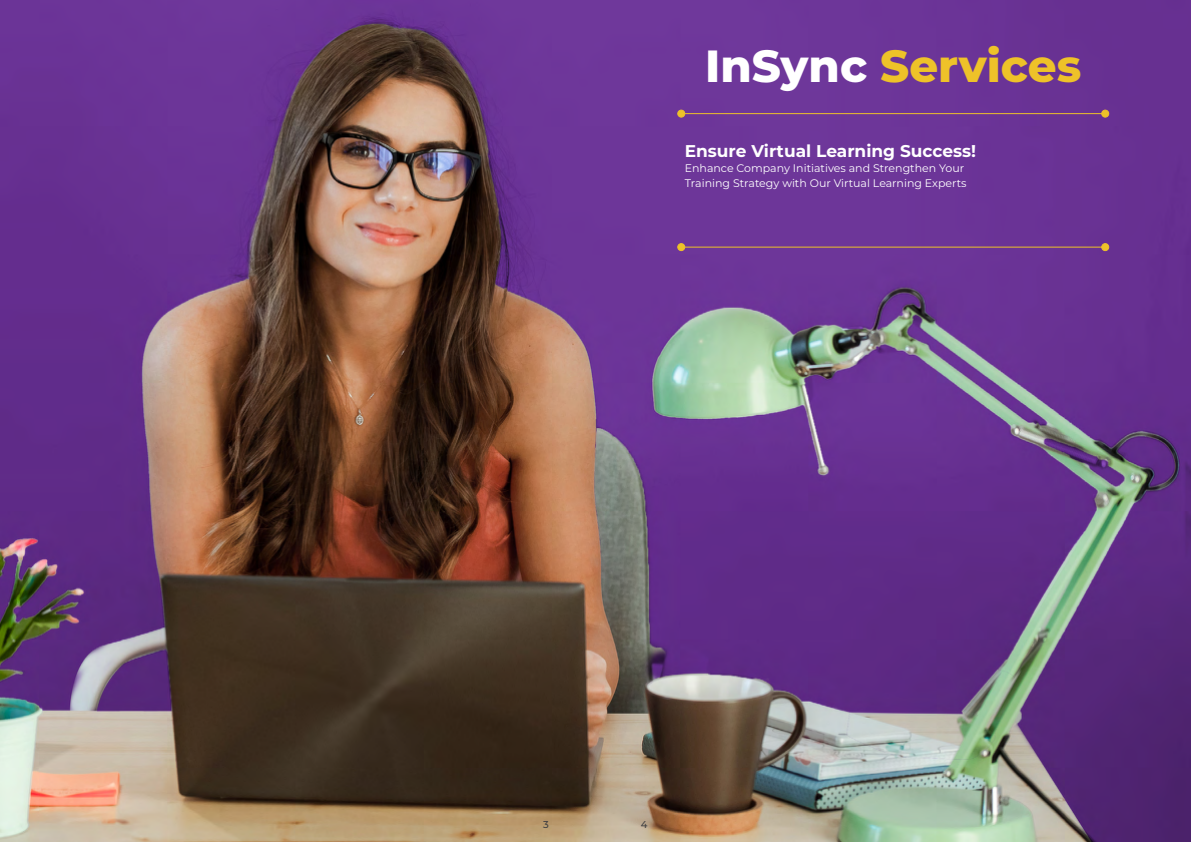
<style>
.page{position:relative;width:1191px;height:842px;background:#fff}
.page>*{position:absolute;margin:0;border:0;box-sizing:border-box;transform-origin:0 0}
.t1{font:800 45px "Montserrat";color:#eec229}
.t2{font:700 17px "Montserrat";color:#fff}
.t3{font:11px/15px "Montserrat";color:#fff}
.t4{font:500 10px "Montserrat";color:#414042}
.s1{color:#fff}
</style>
<div class="page">
<img style="left:0;top:0;width:1191px;height:842px">
<div style="left:678px;top:110px;width:7px;height:7px;background:#eec229;border-radius:50%"></div>
<div style="left:677px;top:110px;width:8px;height:8px;border:1px solid #eec229;border-radius:50%"></div>
<div style="left:1101px;top:110px;width:7px;height:7px;background:#eec229;border-radius:50%"></div>
<div style="left:1101px;top:110px;width:8px;height:8px;border:1px solid #eec229;border-radius:50%"></div>
<hr style="left:681px;top:113px;width:427px;height:1px;background:#eec229">
<div style="left:678px;top:244px;width:7px;height:7px;background:#eec229;border-radius:50%"></div>
<div style="left:677px;top:243px;width:8px;height:8px;border:1px solid #eec229;border-radius:50%"></div>
<div style="left:1101px;top:244px;width:7px;height:7px;background:#eec229;border-radius:50%"></div>
<div style="left:1101px;top:243px;width:8px;height:8px;border:1px solid #eec229;border-radius:50%"></div>
<hr style="left:681px;top:247px;width:427px;height:1px;background:#eec229">
<p class="t1" style="left:705px;top:33px;width:378px"><span class="s1">InSync</span> Services</p>
<p class="t2" style="left:685px;top:138px;width:293px">Ensure Virtual Learning Success!</p>
<p class="t3" style="left:685px;top:160px;width:283px">Enhance Company Initiatives and Strengthen Your<br>Training Strategy with Our Virtual Learning Experts</p>
<p class="t4" style="left:543px;top:818px;width:7px">3</p>
<p class="t4" style="left:641px;top:818px;width:8px">4</p>
</div>
